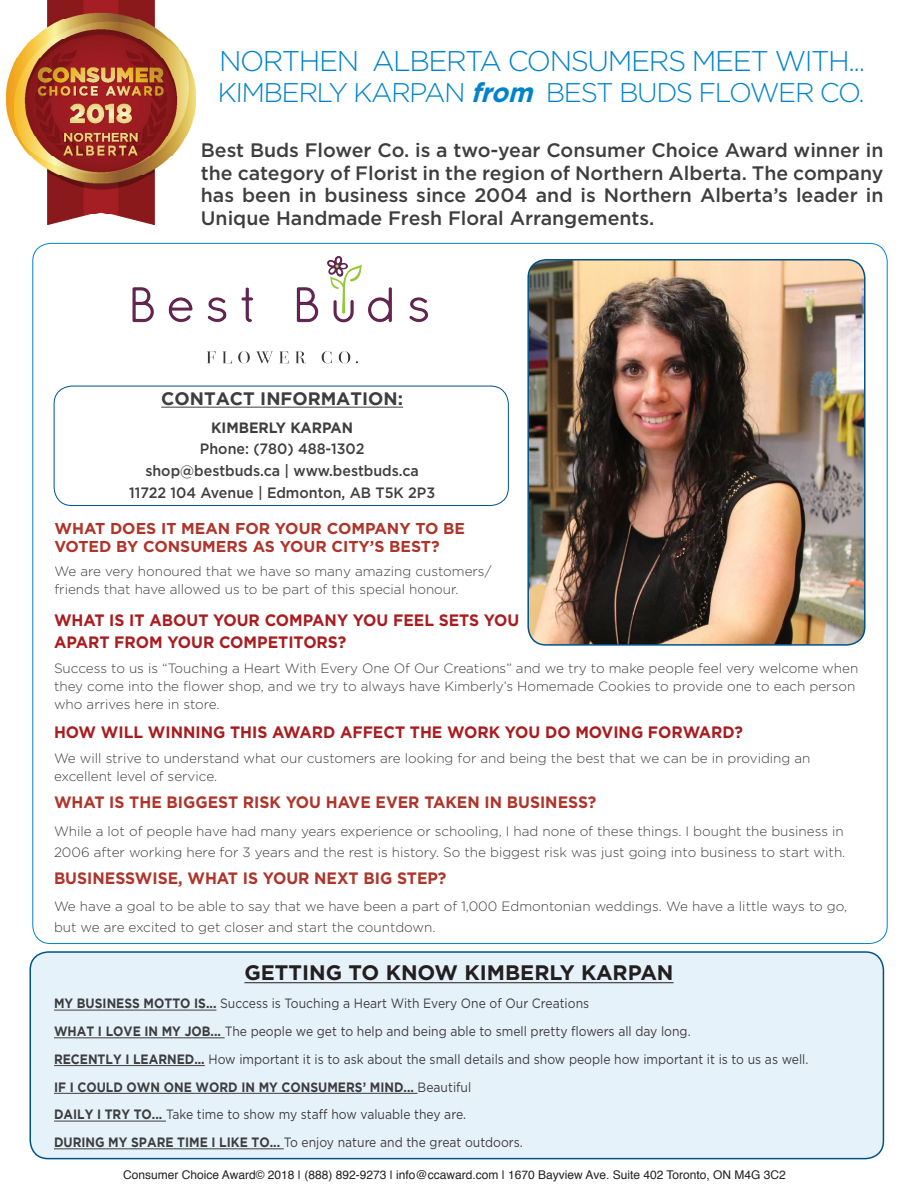
<style>
.page{position:relative;width:918px;height:1188px;background:#fff}
.page>*{position:absolute;margin:0;border:0;box-sizing:border-box;transform-origin:0 0}
.t1{font:300 28.5px "Gotham";letter-spacing:-.05em;color:#0083ca}
.t2{font:300 27px "Gotham";letter-spacing:-.05em;color:#0083ca}
.t3{font:700 21px "Gotham";color:#231f20}
.t4{font:500 19.5px/22.5px "Gotham";color:#3e3e3f;text-align:justify}
.t5{font:700 18px "Gotham";color:#3e3e3f}
.t6{font:700 16.5px "Gotham";color:#a91c1f;scale:.95 1}
.t7{font:700 16.5px "Gotham";color:#af342a;scale:.95 1}
.t8{font:700 15.75px/18px "Gotham";color:#af342a}
.t9{font:500 15px "Gotham";color:#3e3e3f;scale:.95 1}
.t10{font:700 15px "Gotham";color:#3e3e3f;scale:.95 1}
.t11{font:300 13.5px/18px "Gotham";color:#3e3e3f}
.t12{font:13.5px "Gotham";color:#3e3e3f;scale:.9 1}
.t13{font:700 13.5px "Gotham";color:#3e3e3f;scale:.9 1}
.t14{font:12px "Helvetica";color:#231f20}
.s1{font-weight:700;font-style:italic}
.s2{font-weight:700}
.s3{font-weight:400}
</style>
<div class="page">
<div style="left:30px;top:952px;width:853px;height:207px;background:#e6f2fa;border-radius:18px"></div>
<div style="left:29px;top:951px;width:855px;height:208px;border:2px solid #005289;border-radius:18px"></div>
<hr style="left:54px;top:1010px;width:163px;height:1px;background:#3e3e3f">
<hr style="left:54px;top:1038px;width:171px;height:1px;background:#3e3e3f">
<hr style="left:54px;top:1065px;width:151px;height:1px;background:#3e3e3f">
<hr style="left:54px;top:1093px;width:364px;height:1px;background:#3e3e3f">
<hr style="left:54px;top:1121px;width:112px;height:1px;background:#3e3e3f">
<hr style="left:54px;top:1149px;width:230px;height:1px;background:#3e3e3f">
<div style="left:54px;top:386px;width:455px;height:120px;border:1px solid #005289;border-radius:18px"></div>
<hr style="left:161px;top:407px;width:242px;height:1px;background:#3e3e3f">
<img style="left:6px;top:0;width:190px;height:225px">
<img style="left:132px;top:255px;width:297px;height:109px">
<img style="left:529px;top:260px;width:334px;height:383px">
<div style="left:527px;top:259px;width:339px;height:387px;border:2px solid #005289;border-radius:18px"></div>
<hr style="left:244px;top:982px;width:430px;height:1px;background:#231f20">
<p class="t1" style="left:219px;top:45px;width:648px">NORTHEN ALBERTA CONSUMERS MEET WITH...</p>
<p class="t2" style="left:217px;top:78px;width:649px">KIMBERLY KARPAN <span class="s1">from</span> BEST BUDS FLOWER CO.</p>
<p class="t4" style="left:201px;top:139px;width:684px">Best Buds Flower Co. is a two-year Consumer Choice Award winner in the category of Florist in the region of Northern Alberta. The company has been in business since 2004 and is Northern Alberta’s leader in Unique Handmade Fresh Floral Arrangements.</p>
<p class="t5" style="left:161px;top:388px;width:243px">CONTACT INFORMATION:</p>
<p class="t10" style="left:211px;top:419px;width:151px">KIMBERLY KARPAN</p>
<p class="t9" style="left:200px;top:441px;width:175px">Phone: (780) 488-1302</p>
<p class="t9" style="left:145px;top:462px;width:290px">shop@bestbuds.ca | www.bestbuds.ca</p>
<p class="t9" style="left:129px;top:484px;width:324px">11722 104 Avenue | Edmonton, AB T5K 2P3</p>
<p class="t8" style="left:54px;top:519px;width:412px">WHAT DOES IT MEAN FOR YOUR COMPANY TO BE<br>VOTED BY CONSUMERS AS YOUR CITY’S BEST?</p>
<p class="t11" style="left:54px;top:562px;width:439px">We are very honoured that we have so many amazing customers/ friends that have allowed us to be part of this special honour.</p>
<p class="t6" style="left:54px;top:611px;width:491px">WHAT IS IT ABOUT YOUR COMPANY YOU FEEL SETS YOU</p>
<p class="t6" style="left:54px;top:633px;width:309px">APART FROM YOUR COMPETITORS?</p>
<p class="t11" style="left:54px;top:659px;width:806px">Success to us is “Touching a Heart With Every One Of Our Creations” and we try to make people feel very welcome when they come into the flower shop, and we try to always have Kimberly’s Homemade Cookies to provide one to each person who arrives here in store.</p>
<p class="t6" style="left:54px;top:723px;width:727px">HOW WILL WINNING THIS AWARD AFFECT THE WORK YOU DO MOVING FORWARD?</p>
<p class="t11" style="left:54px;top:749px;width:758px">We will strive to understand what our customers are looking for and being the best that we can be in providing an excellent level of service.</p>
<p class="t7" style="left:54px;top:793px;width:573px">WHAT IS THE BIGGEST RISK YOU HAVE EVER TAKEN IN BUSINESS?</p>
<p class="t11" style="left:54px;top:820px;width:793px;line-height:21px">While a lot of people have had many years experience or schooling, I had none of these things. I bought the business in<br>2006 after working here for 3 years and the rest is history. So the biggest risk was just going into business to start with.</p>
<p class="t7" style="left:54px;top:868px;width:415px">BUSINESSWISE, WHAT IS YOUR NEXT BIG STEP?</p>
<p class="t11" style="left:54px;top:896px;width:795px;line-height:21px">We have a goal to be able to say that we have been a part of 1,000 Edmontonian weddings. We have a little ways to go, but we are excited to get closer and start the countdown.</p>
<p class="t3" style="left:244px;top:960px;width:431px">GETTING TO KNOW KIMBERLY KARPAN</p>
<p class="t12" style="left:54px;top:996px;width:596px"><span class="s2">MY BUSINESS MOTTO IS...</span> Success is Touching a Heart With Every One of Our Creations</p>
<p class="t12" style="left:54px;top:1024px;width:709px"><span class="s2">WHAT I LOVE IN MY JOB...</span> The people we get to help and being able to smell pretty flowers all day long.</p>
<p class="t12" style="left:54px;top:1052px;width:840px"><span class="s2">RECENTLY I LEARNED...</span> How important it is to ask about the small details and show people how important it is to us as well.</p>
<p class="t13" style="left:54px;top:1079px;width:465px">IF I COULD OWN ONE WORD IN MY CONSUMERS’ MIND... <span class="s3">Beautiful</span></p>
<p class="t12" style="left:54px;top:1107px;width:459px"><span class="s2">DAILY I TRY TO...</span> Take time to show my staff how valuable they are.</p>
<p class="t12" style="left:54px;top:1135px;width:522px"><span class="s2">DURING MY SPARE TIME I LIKE TO...</span> To enjoy nature and the great outdoors.</p>
<p class="t14" style="left:123px;top:1165px;width:664px">Consumer Choice Award© 2018 | (888) 892-9273 | info@ccaward.com | 1670 Bayview Ave. Suite 402 Toronto, ON M4G 3C2</p>
</div>
